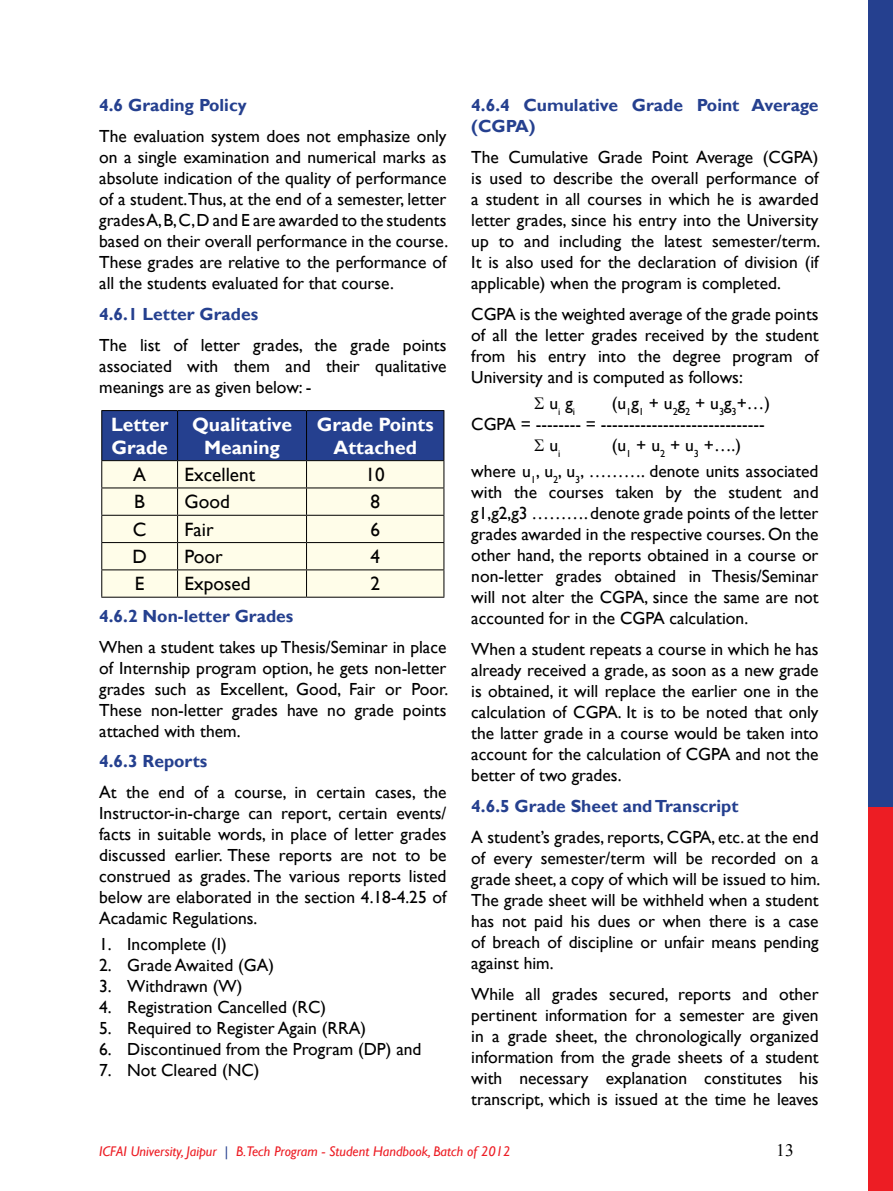
<style>
.page{position:relative;width:893px;height:1191px;background:#fff}
.page>*{position:absolute;margin:0;border:0;box-sizing:border-box;transform-origin:0 0}
.t1{font:700 19.25px/22.8px "Gill Sans";color:#fff;text-align:center}
.t2{font:19.25px "Gill Sans";color:#000}
.t3{font:17.5px/21px "Gill Sans";color:#000;text-align:justify}
.t4{font:700 17.5px/21px "Gill Sans";color:#25408f}
.t5{font:17.5px "Times New Roman";color:#000}
.t6{font:italic 14px "Gill Sans";color:#ed1d24}
.s1{color:#25408f}
</style>
<div class="page">
<div style="left:868px;top:0;width:25px;height:968px;background:#25408f"></div>
<div style="left:868px;top:807px;width:25px;height:384px;background:#ed1d24"></div>
<svg style="left:101px;top:410px;width:343px;height:187px;background:#bbc0c7"></svg>
<hr style="left:101px;top:597px;width:77px;height:1px;background:#000">
<hr style="left:178px;top:597px;width:129px;height:1px;background:#000">
<hr style="left:307px;top:597px;width:137px;height:1px;background:#000">
<p class="t4" style="left:99px;top:95px;width:149px">4.6 Grading Policy</p>
<p class="t3" style="left:99px;top:126px;width:350px">The evaluation system does not emphasize only on a single examination and numerical marks as absolute indication of the quality of performance of a student.Thus, at the end of a semester, letter grades A, B, C, D and E are awarded to the students based on their overall performance in the course.<br>These grades are relative to the performance of all the students evaluated for that course.</p>
<p class="t4" style="left:99px;top:304px;width:161px">4.6.1 Letter Grades</p>
<p class="t3" style="left:99px;top:335px;width:349px">The list of letter grades, the grade points associated with them and their qualitative meanings are as given below: -</p>
<p class="t1" style="left:111px;top:413px;width:59px;text-align:left">Letter<br>Grade</p>
<p class="t1" style="left:192px;top:413px;width:101px">Qualitative<br>Meaning</p>
<p class="t1" style="left:317px;top:413px;width:118px">Grade Points<br>Attached</p>
<p class="t2" style="left:133px;top:463px;width:14px">A</p>
<p class="t2" style="left:185px;top:463px;width:72px">Excellent</p>
<p class="t2" style="left:366px;top:463px;width:21px">10</p>
<p class="t2" style="left:134px;top:490px;width:12px">B</p>
<p class="t2" style="left:185px;top:490px;width:47px">Good</p>
<p class="t2" style="left:370px;top:490px;width:11px">8</p>
<p class="t2" style="left:133px;top:518px;width:15px">C</p>
<p class="t2" style="left:185px;top:518px;width:31px">Fair</p>
<p class="t2" style="left:370px;top:518px;width:11px">6</p>
<p class="t2" style="left:132px;top:545px;width:16px">D</p>
<p class="t2" style="left:185px;top:545px;width:40px">Poor</p>
<p class="t2" style="left:370px;top:545px;width:11px">4</p>
<p class="t2" style="left:135px;top:572px;width:11px">E</p>
<p class="t2" style="left:185px;top:572px;width:67px">Exposed</p>
<p class="t2" style="left:370px;top:572px;width:11px">2</p>
<p class="t4" style="left:99px;top:605px;width:196px">4.6.2 Non-letter Grades</p>
<p class="t3" style="left:99px;top:636px;width:351px">When a student takes up Thesis/Seminar in place of Internship program option, he gets non-letter grades such as Excellent, Good, Fair or Poor.<br>These non-letter grades have no grade points attached with them.</p>
<p class="t4" style="left:99px;top:751px;width:110px">4.6.3 Reports</p>
<p class="t3" style="left:99px;top:782px;width:349px">At the end of a course, in certain cases, the Instructor-in-charge can report, certain events/ facts in suitable words, in place of letter grades discussed earlier. These reports are not to be construed as grades. The various reports listed below are elaborated in the section 4.18-4.25 of Acadamic Regulations.</p>
<p class="t3" style="left:99px;top:934px;width:129px">1. Incomplete (I)</p>
<p class="t3" style="left:99px;top:955px;width:176px">2. Grade Awaited (GA)</p>
<p class="t3" style="left:99px;top:976px;width:145px">3. Withdrawn (W)</p>
<p class="t3" style="left:99px;top:997px;width:228px">4. Registration Cancelled (RC)</p>
<p class="t3" style="left:99px;top:1018px;width:268px">5. Required to Register Again (RRA)</p>
<p class="t3" style="left:99px;top:1039px;width:324px">6. Discontinued from the Program (DP) and</p>
<p class="t3" style="left:99px;top:1060px;width:162px">7. Not Cleared (NC)</p>
<p class="t4" style="left:471px;top:95px;width:349px">4.6.4 Cumulative Grade Point Average (CGPA)</p>
<p class="t3" style="left:471px;top:147px;width:351px">The Cumulative Grade Point Average (CGPA) is used to describe the overall performance of a student in all courses in which he is awarded letter grades, since his entry into the University up to and including the latest semester/term.<br>It is also used for the declaration of division (if applicable) when the program is completed.</p>
<p class="t3" style="left:471px;top:304px;width:349px">CGPA is the weighted average of the grade points of all the letter grades received by the student from his entry into the degree program of University and is computed as follows:</p>
<p class="t3" style="left:549px;top:393px;width:27px">u<sub>i</sub> g<sub>i</sub></p>
<p class="t3" style="left:612px;top:393px;width:160px">(u<sub>1</sub>g<sub>1</sub> + u<sub>2</sub>g<sub>2</sub> + u<sub>3</sub>g<sub>3</sub>+…)</p>
<p class="t3" style="left:471px;top:414px;width:295px">CGPA = -------- = -----------------------------</p>
<p class="t3" style="left:549px;top:435px;width:12px">u<sub>i</sub></p>
<p class="t3" style="left:471px;top:433px;width:349px;line-height:25.9px;text-indent:141px">(u<sub>1</sub> + u<sub>2</sub> + u<sub>3</sub> +….)<br>where u<sub>1</sub>, u<sub>2</sub>, u<sub>3</sub>, ………. denote units associated</p>
<p class="t3" style="left:471px;top:482px;width:349px">with the courses taken by the student and g1,g2,g3 ………. denote grade points of the letter grades awarded in the respective courses. On the other hand, the reports obtained in a course or non-letter grades obtained in Thesis/Seminar will not alter the CGPA, since the same are not accounted for in the CGPA calculation.</p>
<p class="t3" style="left:471px;top:639px;width:349px">When a student repeats a course in which he has already received a grade, as soon as a new grade is obtained, it will replace the earlier one in the calculation of CGPA. It is to be noted that only the latter grade in a course would be taken into account for the calculation of CGPA and not the better of two grades.</p>
<p class="t4" style="left:471px;top:796px;width:269px">4.6.5 Grade Sheet and Transcript</p>
<p class="t3" style="left:471px;top:827px;width:350px">A student’s grades, reports, CGPA, etc. at the end of every semester/term will be recorded on a grade sheet, a copy of which will be issued to him.<br>The grade sheet will be withheld when a student has not paid his dues or when there is a case of breach of discipline or unfair means pending against him.</p>
<p class="t3" style="left:471px;top:984px;width:349px">While all grades secured, reports and other pertinent information for a semester are given in a grade sheet, the chronologically organized information from the grade sheets of a student with necessary explanation constitutes his transcript, which is issued at the time he leaves</p>
<p class="t6" style="left:99px;top:1143px;width:413px">ICFAI University, Jaipur <span class="s1">|</span> B.Tech Program - Student Handbook, Batch of 2012</p>
<p class="t5" style="left:776px;top:1138px;width:19px">13</p>
</div>
